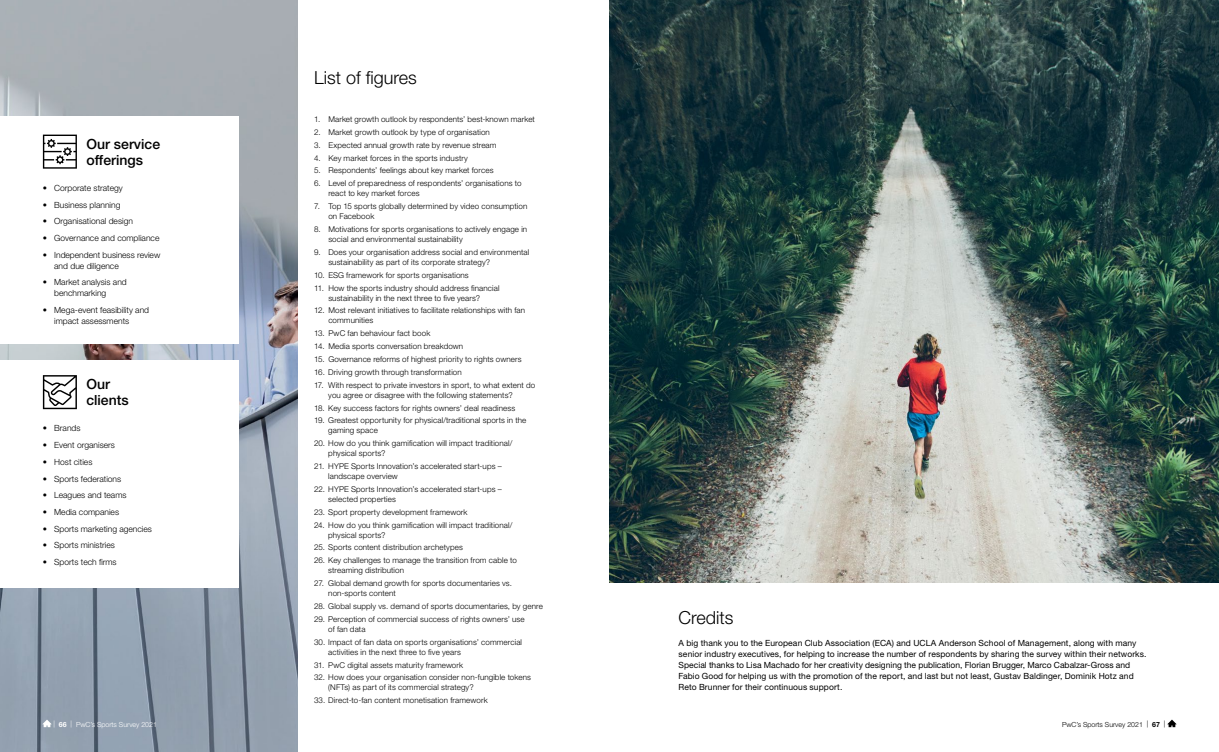
<style>
.page{position:relative;width:1219px;height:752px;background:#fff}
.page>*{position:absolute;margin:0;border:0;box-sizing:border-box;transform-origin:0 0}
.t1{font:300 18px "Helvetica Neue LT Std";color:#000}
.t2{font:500 14px/16px "Helvetica Neue LT Std";color:#000}
.t3{font:8.5px/11px "Helvetica Neue LT Std";letter-spacing:.01em;color:#000}
.t4{font:300 8.5px/11px "Helvetica Neue LT Std";color:#000}
.t5{font:300 8px/10px "Helvetica Neue LT Std";letter-spacing:.015em;color:#000}
.t6{font:300 7px "Helvetica Neue LT Std";color:#000}
.t7{font:300 7px "Helvetica Neue LT Std";color:#fff}
.s1{font-weight:700}
</style>
<div class="page">
<img style="left:0;top:0;width:298px;height:751px">
<img style="left:610px;top:0;width:609px;height:583px">
<div style="left:0;top:360px;width:238px;height:227px;background:#fff"></div>
<svg style="left:43px;top:375px;width:34px;height:34px"></svg>
<div style="left:0;top:116px;width:238px;height:227px;background:#fff"></div>
<svg style="left:43px;top:134px;width:34px;height:34px"></svg>
<svg style="left:1167px;top:719px;width:9px;height:7px"></svg>
<svg style="left:43px;top:719px;width:9px;height:7px"></svg>
<h1 class="t1" style="left:314px;top:66px;width:104px">List of figures</h1>
<p class="t5" style="left:314px;top:114px;width:222px">1. Market growth outlook by respondents’ best-known market</p>
<p class="t5" style="left:314px;top:127px;width:177px">2. Market growth outlook by type of organisation</p>
<p class="t5" style="left:314px;top:140px;width:184px">3. Expected annual growth rate by revenue stream</p>
<p class="t5" style="left:314px;top:152px;width:155px">4. Key market forces in the sports industry</p>
<p class="t5" style="left:314px;top:165px;width:181px">5. Respondents’ feelings about key market forces</p>
<p class="t5" style="left:328px;top:178px;width:195px;text-indent:-14px">6. Level of preparedness of respondents’ organisations to react to key market forces</p>
<p class="t5" style="left:328px;top:201px;width:201px;text-indent:-14px">7. Top 15 sports globally determined by video consumption on Facebook</p>
<p class="t5" style="left:328px;top:224px;width:200px;text-indent:-14px">8. Motivations for sports organisations to actively engage in social and environmental sustainability</p>
<p class="t5" style="left:328px;top:247px;width:203px;text-indent:-14px">9. Does your organisation address social and environmental sustainability as part of its corporate strategy?</p>
<p class="t5" style="left:314px;top:269px;width:156px">10. ESG framework for sports organisations</p>
<p class="t5" style="left:328px;top:282px;width:173px;text-indent:-14px">11. How the sports industry should address financial sustainability in the next three to five years?</p>
<p class="t5" style="left:328px;top:305px;width:198px;text-indent:-14px">12. Most relevant initiatives to facilitate relationships with fan communities</p>
<p class="t5" style="left:314px;top:328px;width:118px">13. PwC fan behaviour fact book</p>
<p class="t5" style="left:314px;top:341px;width:151px">14. Media sports conversation breakdown</p>
<p class="t5" style="left:314px;top:354px;width:209px">15. Governance reforms of highest priority to rights owners</p>
<p class="t5" style="left:314px;top:366px;width:149px">16. Driving growth through transformation</p>
<p class="t5" style="left:328px;top:379px;width:208px;text-indent:-14px">17. With respect to private investors in sport, to what extent do you agree or disagree with the following statements?</p>
<p class="t5" style="left:314px;top:402px;width:203px">18. Key success factors for rights owners’ deal readiness</p>
<p class="t5" style="left:328px;top:415px;width:200px;text-indent:-14px">19. Greatest opportunity for physical/traditional sports in the gaming space</p>
<p class="t5" style="left:328px;top:438px;width:186px;text-indent:-14px">20. How do you think gamification will impact traditional/ physical sports?</p>
<p class="t5" style="left:328px;top:461px;width:175px;text-indent:-14px">21. HYPE Sports Innovation’s accelerated start-ups – landscape overview</p>
<p class="t5" style="left:328px;top:483px;width:175px;text-indent:-14px">22. HYPE Sports Innovation’s accelerated start-ups – selected properties</p>
<p class="t5" style="left:314px;top:506px;width:155px">23. Sport property development framework</p>
<p class="t5" style="left:328px;top:519px;width:186px;text-indent:-14px">24. How do you think gamification will impact traditional/ physical sports?</p>
<p class="t5" style="left:314px;top:542px;width:150px">25. Sports content distribution archetypes</p>
<p class="t5" style="left:328px;top:555px;width:190px;text-indent:-14px">26. Key challenges to manage the transition from cable to streaming distribution</p>
<p class="t5" style="left:328px;top:578px;width:185px;text-indent:-14px">27. Global demand growth for sports documentaries vs. non-sports content</p>
<p class="t5" style="left:314px;top:600px;width:230px">28. Global supply vs. demand of sports documentaries, by genre</p>
<p class="t5" style="left:328px;top:613px;width:198px;text-indent:-14px">29. Perception of commercial success of rights owners’ use of fan data</p>
<p class="t5" style="left:328px;top:636px;width:195px;text-indent:-14px">30. Impact of fan data on sports organisations’ commercial activities in the next three to five years</p>
<p class="t5" style="left:314px;top:659px;width:151px">31. PwC digital assets maturity framework</p>
<p class="t5" style="left:328px;top:672px;width:204px;text-indent:-14px">32. How does your organisation consider non-fungible tokens (NFTs) as part of its commercial strategy?</p>
<p class="t5" style="left:314px;top:695px;width:175px">33. Direct-to-fan content monetisation framework</p>
<h2 class="t2" style="left:86px;top:135px;width:75px">Our service offerings</h2>
<p class="t4" style="left:43px;top:182px;width:81px">• Corporate strategy</p>
<p class="t4" style="left:43px;top:199px;width:79px">• Business planning</p>
<p class="t4" style="left:43px;top:215px;width:92px">• Organisational design</p>
<p class="t4" style="left:43px;top:232px;width:118px">• Governance and compliance</p>
<p class="t4" style="left:54px;top:249px;width:108px;text-indent:-11px">• Independent business review and due diligence</p>
<p class="t4" style="left:54px;top:276px;width:74px;text-indent:-11px">• Market analysis and benchmarking</p>
<p class="t4" style="left:54px;top:304px;width:96px;text-indent:-11px">• Mega-event feasibility and impact assessments</p>
<h2 class="t2" style="left:86px;top:376px;width:44px">Our clients</h2>
<p class="t4" style="left:43px;top:422px;width:39px">• Brands</p>
<p class="t4" style="left:43px;top:439px;width:74px">• Event organisers</p>
<p class="t4" style="left:43px;top:456px;width:51px">• Host cities</p>
<p class="t4" style="left:43px;top:472px;width:80px">• Sports federations</p>
<p class="t4" style="left:43px;top:489px;width:85px">• Leagues and teams</p>
<p class="t4" style="left:43px;top:506px;width:78px">• Media companies</p>
<p class="t4" style="left:43px;top:522px;width:111px">• Sports marketing agencies</p>
<p class="t4" style="left:43px;top:539px;width:74px">• Sports ministries</p>
<p class="t4" style="left:43px;top:556px;width:75px">• Sports tech firms</p>
<h1 class="t1" style="left:679px;top:606px;width:57px">Credits</h1>
<p class="t3" style="left:679px;top:637px;width:469px">A big thank you to the European Club Association (ECA) and UCLA Anderson School of Management, along with many senior industry executives, for helping to increase the number of respondents by sharing the survey within their networks.<br>Special thanks to Lisa Machado for her creativity designing the publication, Florian Brugger, Marco Cabalzar-Gross and Fabio Good for helping us with the promotion of the report, and last but not least, Gustav Baldinger, Dominik Hotz and Reto Brunner for their continuous support.</p>
<p class="t6" style="left:1062px;top:719px;width:100px">PwC’s Sports Survey 2021 | <span class="s1">67</span></p>
<p class="t7" style="left:53px;top:718px;width:3px">|</p>
<p class="t6" style="left:1164px;top:718px;width:3px">|</p>
<p class="t7" style="left:59px;top:719px;width:100px"><span class="s1">66</span> | PwC’s Sports Survey 2021</p>
</div>
